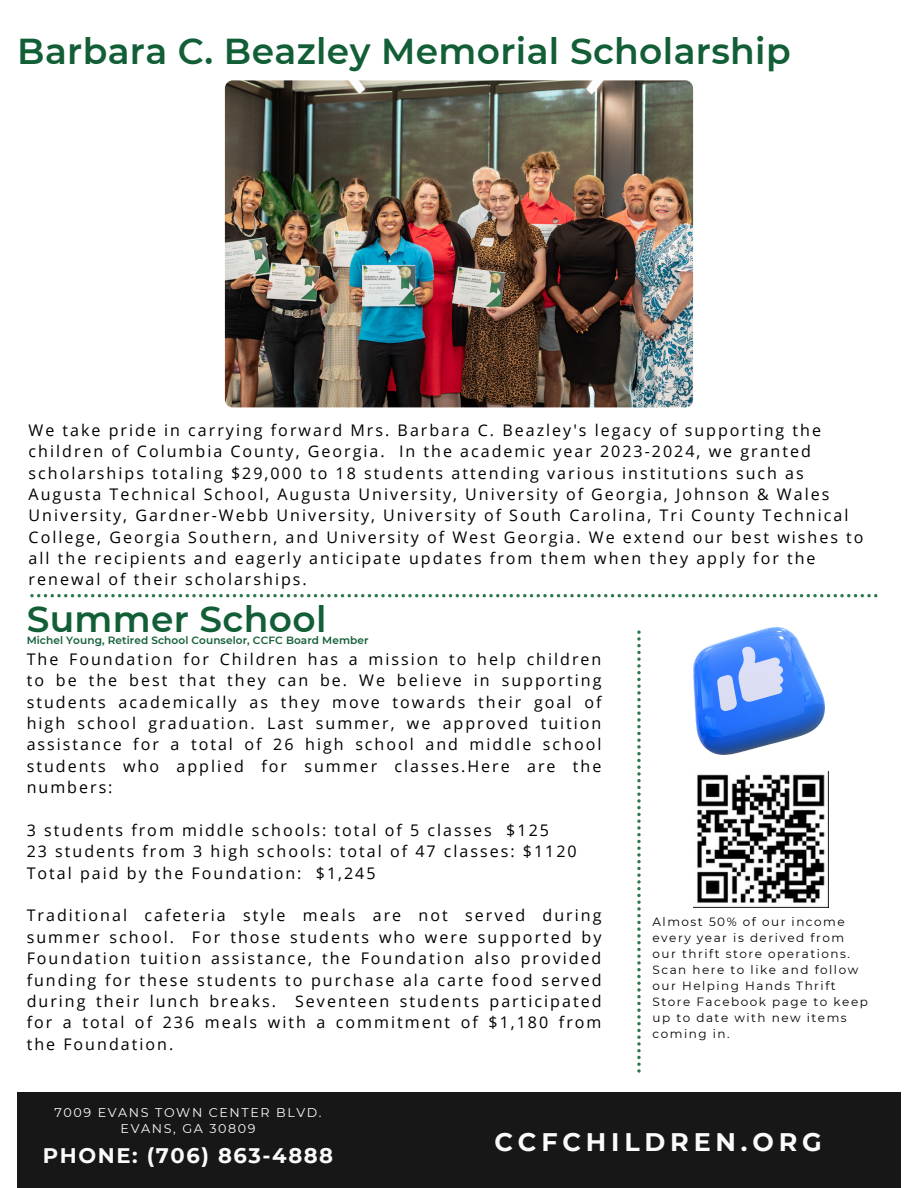
<style>
.page{position:relative;width:918px;height:1188px;background:#fff}
.page>*{position:absolute;margin:0;border:0;box-sizing:border-box;transform-origin:0 0}
.t1{font:600 36px "Montserrat";letter-spacing:.01em;color:#125e36}
.t2{font:700 25.35px "Montserrat";letter-spacing:.19em;color:#fafbfa}
.t3{font:700 21px "Montserrat";letter-spacing:.075em;color:#fafbfa}
.t4{font:16.05px/21.3px "Open Sans";letter-spacing:.125em;color:#000}
.t5{font:12.75px/17px "Montserrat";letter-spacing:.125em;color:#fafbfa;text-align:center}
.t6{font:12px/16px "Montserrat";letter-spacing:.125em;color:#000}
.t7{font:600 10.5px "Montserrat";letter-spacing:.01em;color:#125e36}
</style>
<div class="page">
<svg style="left:30px;top:594px;width:847px;height:3px"></svg>
<div style="left:17px;top:1092px;width:884px;height:96px;background:#171717"></div>
<img style="left:225px;top:80px;width:468px;height:327px;border-radius:8px">
<img style="left:693px;top:771px;width:136px;height:136px">
<img style="left:693px;top:628px;width:132px;height:127px">
<svg style="left:637px;top:630px;width:4px;height:443px"></svg>
<h4 class="t1" style="left:17px;top:29px;width:775px">Barbara C. Beazley Memorial Scholarship</h4>
<h4 class="t4" style="left:29px;top:419px;width:836px">We take pride in carrying forward Mrs. Barbara C. Beazley's legacy of supporting the children of Columbia County, Georgia. In the academic year 2023-2024, we granted scholarships totaling $29,000 to 18 students attending various institutions such as Augusta Technical School, Augusta University, University of Georgia, Johnson &amp; Wales University, Gardner-Webb University, University of South Carolina, Tri County Technical College, Georgia Southern, and University of West Georgia. We extend our best wishes to all the recipients and eagerly anticipate updates from them when they apply for the renewal of their scholarships.</h4>
<h5 class="t1" style="left:27px;top:597px;width:301px">Summer School</h5>
<h2 class="t7" style="left:27px;top:634px;width:343px">Michel Young, Retired School Counselor, CCFC Board Member</h2>
<h4 class="t4" style="left:27px;top:648px;width:576px;text-align:justify">The Foundation for Children has a mission to help children to be the best that they can be. We believe in supporting students academically as they move towards their goal of high school graduation. Last summer, we approved tuition assistance for a total of 26 high school and middle school students who applied for summer classes.Here are the numbers:</h4>
<p class="t4" style="left:27px;top:819px;width:552px">3 students from middle schools: total of 5 classes $125<br>23 students from 3 high schools: total of 47 classes: $1120<br>Total paid by the Foundation: $1,245</p>
<h6 class="t4" style="left:27px;top:905px;width:576px;text-align:justify">Traditional cafeteria style meals are not served during summer school. For those students who were supported by Foundation tuition assistance, the Foundation also provided funding for these students to purchase ala carte food served during their lunch breaks. Seventeen students participated for a total of 236 meals with a commitment of $1,180 from the Foundation.</h6>
<h3 class="t6" style="left:653px;top:914px;width:217px">Almost 50% of our income every year is derived from our thrift store operations.<br>Scan here to like and follow our Helping Hands Thrift<br>Store Facebook page to keep up to date with new items coming in.</h3>
<p class="t5" style="left:54px;top:1103px;width:269px">7009 EVANS TOWN CENTER BLVD.<br>EVANS, GA 30809</p>
<p class="t3" style="left:43px;top:1143px;width:292px">PHONE: (706) 863-4888</p>
<h1 class="t2" style="left:495px;top:1126px;width:329px">CCFCHILDREN.ORG</h1>
</div>
